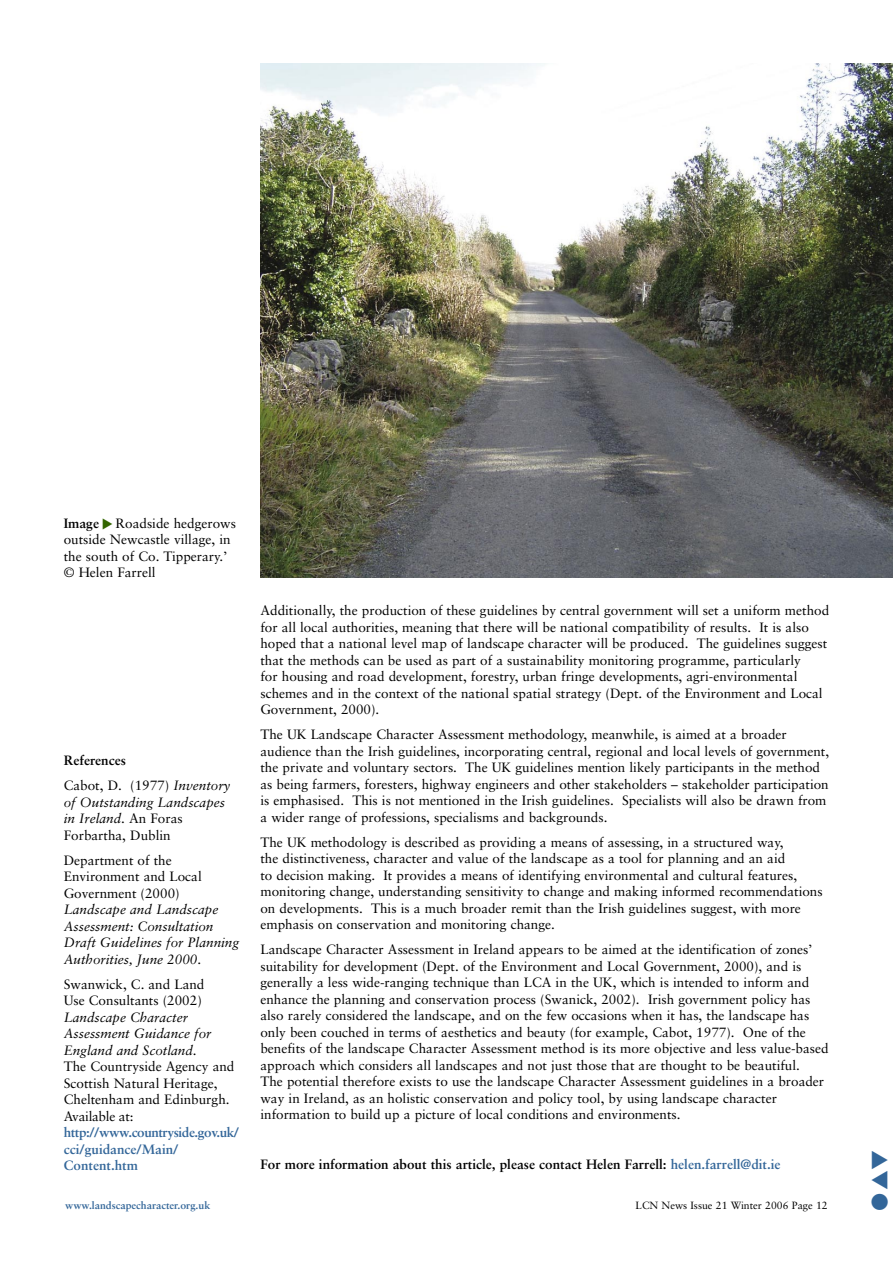
<style>
.page{position:relative;width:893px;height:1263px;background:#fff}
.page>*{position:absolute;margin:0;border:0;box-sizing:border-box;transform-origin:0 0}
.t1{font:13.5px/16.5px "Sabon";color:#000}
.t2{font:italic 13.5px/16.5px "Sabon";color:#000}
.t3{font:700 13.5px "Sabon";color:#000}
.t4{font:700 13.5px/16.5px "Sabon";color:#369}
.t5{font:10.5px "Sabon";color:#000}
.t6{font:700 10.5px "Sabon";color:#369}
.s1{font-weight:700}
.s2{font-style:italic}
.s3{font-style:normal}
.s4{color:#369}
</style>
<div class="page">
<img style="left:260px;top:63px;width:633px;height:514px">
<p class="t1" style="left:64px;top:515px;width:174px"><span class="s1">Image</span> Roadside hedgerows outside Newcastle village, in the south of Co. Tipperary.’ © Helen Farrell</p>
<p class="t1" style="left:64px;top:748px;width:168px;line-height:25px"><span class="s1">References<br></span>Cabot, D. (1977) <span class="s2">Inventory</span></p>
<p class="t2" style="left:64px;top:794px;width:163px">of Outstanding Landscapes in Ireland<span class="s3">. An Foras<br>Forbartha, Dublin</span></p>
<p class="t1" style="left:64px;top:852px;width:140px">Department of the<br>Environment and Local<br>Government (2000)</p>
<p class="t2" style="left:64px;top:901px;width:177px">Landscape and Landscape<br>Assessment: Consultation<br>Draft Guidelines for Planning<br>Authorities, June 2000<span class="s3">.</span></p>
<p class="t1" style="left:64px;top:976px;width:142px">Swanwick, C. and Land<br>Use Consultants (2002)</p>
<p class="t1" style="left:64px;top:1009px;width:172px"><span class="s2">Landscape Character<br>Assessment Guidance for<br>England and Scotland</span>.<br>The Countryside Agency and<br>Scottish Natural Heritage,<br>Cheltenham and Edinburgh.<br>Available at:</p>
<p class="t4" style="left:64px;top:1124px;width:177px">http://www.countryside.gov.uk/ cci/guidance/Main/<br>Content.htm</p>
<p class="t1" style="left:260px;top:602px;width:570px">Additionally, the production of these guidelines by central government will set a uniform method for all local authorities, meaning that there will be national compatibility of results. It is also hoped that a national level map of landscape character will be produced. The guidelines suggest that the methods can be used as part of a sustainability monitoring programme, particularly<br>for housing and road development, forestry, urban fringe developments, agri-environmental schemes and in the context of the national spatial strategy (Dept. of the Environment and Local Government, 2000).</p>
<p class="t1" style="left:260px;top:726px;width:570px">The UK Landscape Character Assessment methodology, meanwhile, is aimed at a broader audience than the Irish guidelines, incorporating central, regional and local levels of government, the private and voluntary sectors. The UK guidelines mention likely participants in the method as being farmers, foresters, highway engineers and other stakeholders – stakeholder participation is emphasised. This is not mentioned in the Irish guidelines. Specialists will also be drawn from a wider range of professions, specialisms and backgrounds.</p>
<p class="t1" style="left:260px;top:833px;width:564px">The UK methodology is described as providing a means of assessing, in a structured way,<br>the distinctiveness, character and value of the landscape as a tool for planning and an aid<br>to decision making. It provides a means of identifying environmental and cultural features, monitoring change, understanding sensitivity to change and making informed recommendations on developments. This is a much broader remit than the Irish guidelines suggest, with more emphasis on conservation and monitoring change.</p>
<p class="t1" style="left:260px;top:941px;width:570px">Landscape Character Assessment in Ireland appears to be aimed at the identification of zones’ suitability for development (Dept. of the Environment and Local Government, 2000), and is generally a less wide-ranging technique than LCA in the UK, which is intended to inform and enhance the planning and conservation process (Swanick, 2002). Irish government policy has also rarely considered the landscape, and on the few occasions when it has, the landscape has only been couched in terms of aesthetics and beauty (for example, Cabot, 1977). One of the benefits of the landscape Character Assessment method is its more objective and less value-based approach which considers all landscapes and not just those that are thought to be beautiful.<br>The potential therefore exists to use the landscape Character Assessment guidelines in a broader way in Ireland, as an holistic conservation and policy tool, by using landscape character information to build up a picture of local conditions and environments.</p>
<p class="t3" style="left:260px;top:1156px;width:522px">For more information about this article, please contact Helen Farrell: <span class="s4">helen.farrell@dit.ie</span></p>
<p class="t6" style="left:65px;top:1198px;width:146px">www.landscapecharacter.org.uk</p>
<p class="t5" style="left:636px;top:1199px;width:194px">LCN News Issue 21 Winter 2006 Page 12</p>
</div>
